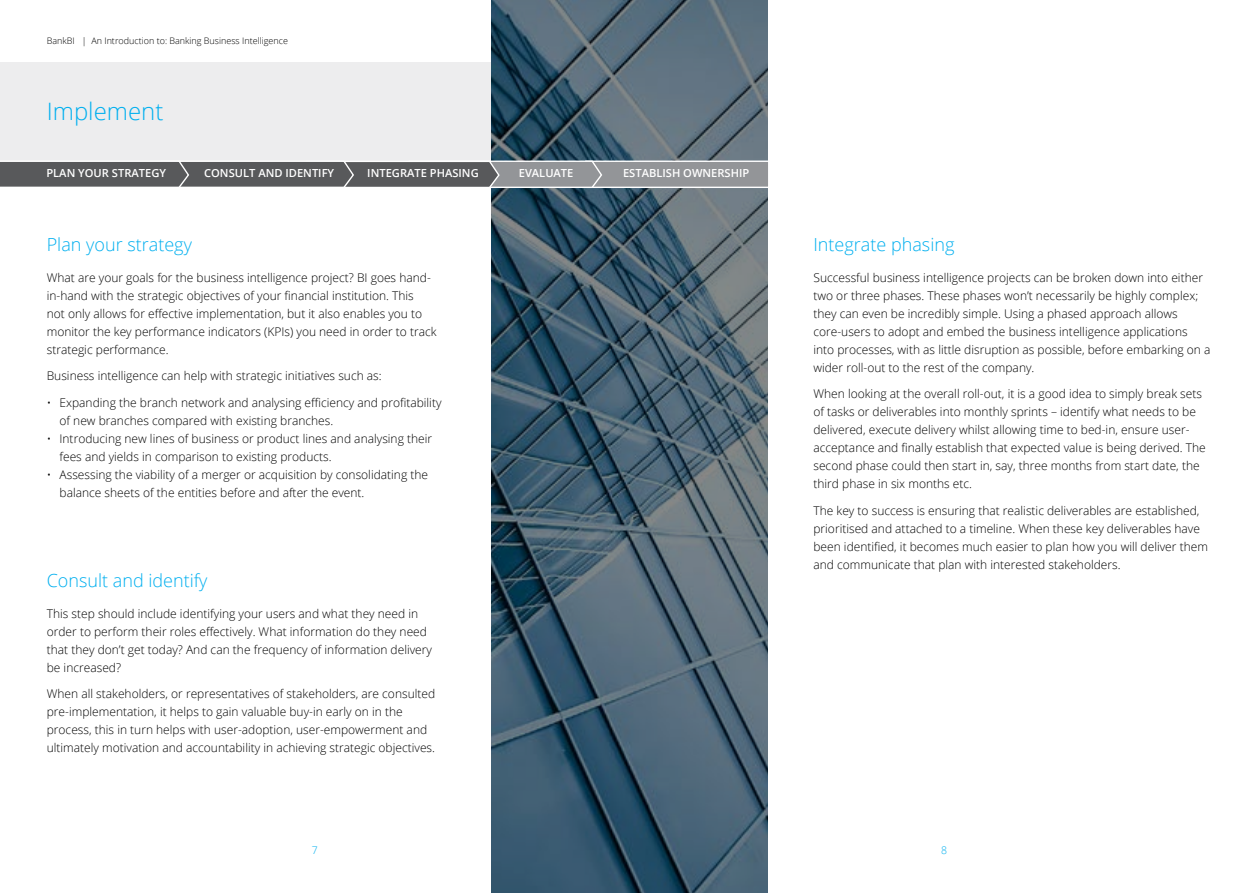
<style>
.page{position:relative;width:1259px;height:893px;background:#fff}
.page>*{position:absolute;margin:0;border:0;box-sizing:border-box;transform-origin:0 0}
.t1{font:300 24px "Open Sans";color:#00afef}
.t2{font:300 18px "Open Sans";color:#00afef}
.t3{font:300 12px/18px "Open Sans";color:#000}
.t4{font:600 11.1px "Open Sans";color:#fff}
.t5{font:300 10.5px "Open Sans";color:#00afef}
.t6{font:300 9px "Open Sans";color:#000}
</style>
<div class="page">
<div style="left:0;top:62px;width:491px;height:103px;background:#ededee"></div>
<svg style="left:491px;top:0;width:276px;height:893px;background:#476070"></svg>
<div style="left:585px;top:161px;width:184px;height:27px;background:#939598;border:1px solid #fff"></div>
<svg style="left:0;top:160px;width:603px;height:29px;background:#787a7c"></svg>
<p class="t6" style="left:47px;top:35px;width:243px">BankBI | An Introduction to: Banking Business Intelligence</p>
<h1 class="t1" style="left:47px;top:95px;width:118px">Implement</h1>
<p class="t4" style="left:46px;top:166px;width:121px">PLAN YOUR STRATEGY</p>
<p class="t4" style="left:204px;top:166px;width:132px">CONSULT AND IDENTIFY</p>
<p class="t4" style="left:367px;top:166px;width:113px">INTEGRATE PHASING</p>
<p class="t4" style="left:519px;top:166px;width:56px">EVALUATE</p>
<p class="t4" style="left:623px;top:166px;width:128px">ESTABLISH OWNERSHIP</p>
<h2 class="t2" style="left:47px;top:232px;width:147px">Plan your strategy</h2>
<p class="t3" style="left:47px;top:268px;width:391px">What are your goals for the business intelligence project? BI goes hand&shy;in-hand with the strategic objectives of your financial institution. This<br>not only allows for effective implementation, but it also enables you to monitor the key performance indicators (KPIs) you need in order to track strategic performance.</p>
<p class="t3" style="left:47px;top:366px;width:336px">Business intelligence can help with strategic initiatives such as:</p>
<p class="t3" style="left:60px;top:393px;width:383px;text-indent:-13px">• Expanding the branch network and analysing efficiency and profitability of new branches compared with existing branches.</p>
<p class="t3" style="left:60px;top:429px;width:374px;text-indent:-13px">• Introducing new lines of business or product lines and analysing their fees and yields in comparison to existing products.</p>
<p class="t3" style="left:60px;top:465px;width:370px;text-indent:-13px">• Assessing the viability of a merger or acquisition by consolidating the balance sheets of the entities before and after the event.</p>
<h2 class="t2" style="left:47px;top:568px;width:162px">Consult and identify</h2>
<p class="t3" style="left:47px;top:604px;width:387px">This step should include identifying your users and what they need in order to perform their roles effectively. What information do they need that they don’t get today? And can the frequency of information delivery be increased?</p>
<p class="t3" style="left:47px;top:684px;width:390px">When all stakeholders, or representatives of stakeholders, are consulted pre-implementation, it helps to gain valuable buy-in early on in the process, this in turn helps with user-adoption, user-empowerment and ultimately motivation and accountability in achieving strategic objectives.</p>
<h2 class="t2" style="left:813px;top:232px;width:142px">Integrate phasing</h2>
<p class="t3" style="left:813px;top:268px;width:398px">Successful business intelligence projects can be broken down into either two or three phases. These phases won’t necessarily be highly complex; they can even be incredibly simple. Using a phased approach allows core-users to adopt and embed the business intelligence applications into processes, with as little disruption as possible, before embarking on a wider roll-out to the rest of the company.</p>
<p class="t3" style="left:813px;top:384px;width:394px">When looking at the overall roll-out, it is a good idea to simply break sets of tasks or deliverables into monthly sprints – identify what needs to be delivered, execute delivery whilst allowing time to bed-in, ensure user&shy;acceptance and finally establish that expected value is being derived. The second phase could then start in, say, three months from start date, the third phase in six months etc.</p>
<p class="t3" style="left:813px;top:501px;width:396px">The key to success is ensuring that realistic deliverables are established, prioritised and attached to a timeline. When these key deliverables have been identified, it becomes much easier to plan how you will deliver them and communicate that plan with interested stakeholders.</p>
<p class="t5" style="left:312px;top:843px;width:7px">7</p>
<p class="t5" style="left:941px;top:843px;width:7px">8</p>
</div>
